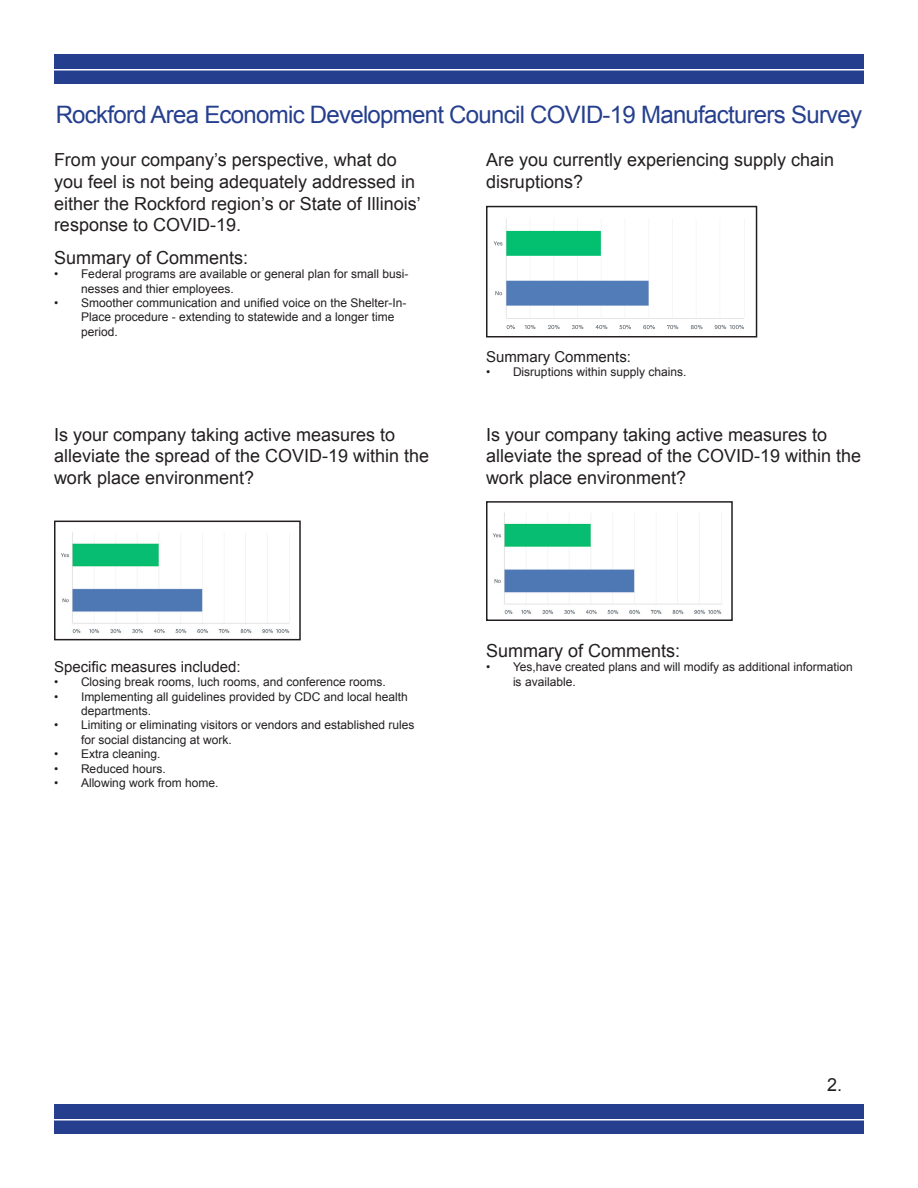
<style>
.page{position:relative;width:918px;height:1188px;background:#fff}
.page>*{position:absolute;margin:0;border:0;box-sizing:border-box;transform-origin:0 0}
.t1{font:24px "Arial";letter-spacing:-.03em;color:#253f8e}
.t2{font:18px/21.6px "Arial";color:#231f20}
.t3{font:15px "Arial";color:#231f20}
.t4{font:12px/14.4px "Arial";color:#231f20}
</style>
<div class="page">
<div style="left:54px;top:54px;width:810px;height:30px;background:#253f8e"></div>
<hr style="left:54px;top:69px;width:810px;height:1px;background:#fff">
<div style="left:54px;top:1104px;width:810px;height:30px;background:#253f8e"></div>
<hr style="left:54px;top:1119px;width:810px;height:1px;background:#fff">
<img style="left:493px;top:218px;width:251px;height:112px">
<div style="left:486px;top:206px;width:271px;height:132px;border:2px solid #231f20"></div>
<img style="left:493px;top:512px;width:229px;height:102px">
<div style="left:486px;top:501px;width:247px;height:120px;border:2px solid #231f20"></div>
<img style="left:61px;top:532px;width:229px;height:102px">
<div style="left:54px;top:521px;width:247px;height:119px;border:2px solid #231f20"></div>
<p class="t1" style="left:56px;top:99px;width:808px">Rockford Area Economic Development Council COVID-19 Manufacturers Survey</p>
<p class="t2" style="left:54px;top:150px;width:368px">From your company’s perspective, what do you feel is not being adequately addressed in either the Rockford region’s or State of Illinois’ response to COVID-19.</p>
<p class="t2" style="left:54px;top:247px;width:196px">Summary of Comments:</p>
<p class="t4" style="left:81px;top:267px;width:329px;text-indent:-27px">• Federal programs are available or general plan for small busi&shy;nesses and thier employees.</p>
<p class="t4" style="left:81px;top:296px;width:327px;text-indent:-27px">• Smoother communication and unified voice on the Shelter-In-<br>Place procedure - extending to statewide and a longer time period.</p>
<p class="t2" style="left:486px;top:150px;width:350px">Are you currently experiencing supply chain disruptions?</p>
<p class="t2" style="left:54px;top:424px;width:377px">Is your company taking active measures to alleviate the spread of the COVID-19 within the work place environment?</p>
<p class="t3" style="left:486px;top:347px;width:147px">Summary Comments:</p>
<p class="t4" style="left:486px;top:365px;width:202px">• Disruptions within supply chains.</p>
<p class="t2" style="left:486px;top:424px;width:377px">Is your company taking active measures to alleviate the spread of the COVID-19 within the work place environment?</p>
<p class="t3" style="left:54px;top:657px;width:188px">Specific measures included:</p>
<p class="t4" style="left:54px;top:675px;width:333px">• Closing break rooms, luch rooms, and conference rooms.</p>
<p class="t4" style="left:81px;top:689px;width:328px;text-indent:-27px">• Implementing all guidelines provided by CDC and local health departments.</p>
<p class="t4" style="left:81px;top:718px;width:335px;text-indent:-27px">• Limiting or eliminating visitors or vendors and established rules for social distancing at work.</p>
<p class="t4" style="left:54px;top:747px;width:108px">• Extra cleaning.</p>
<p class="t4" style="left:54px;top:761px;width:113px">• Reduced hours.</p>
<p class="t4" style="left:54px;top:776px;width:166px">• Allowing work from home.</p>
<p class="t2" style="left:486px;top:640px;width:196px">Summary of Comments:</p>
<p class="t4" style="left:513px;top:660px;width:341px;text-indent:-27px">• Yes,have created plans and will modify as additional information is available.</p>
<p class="t2" style="left:827px;top:1074px;width:17px">2.</p>
</div>
